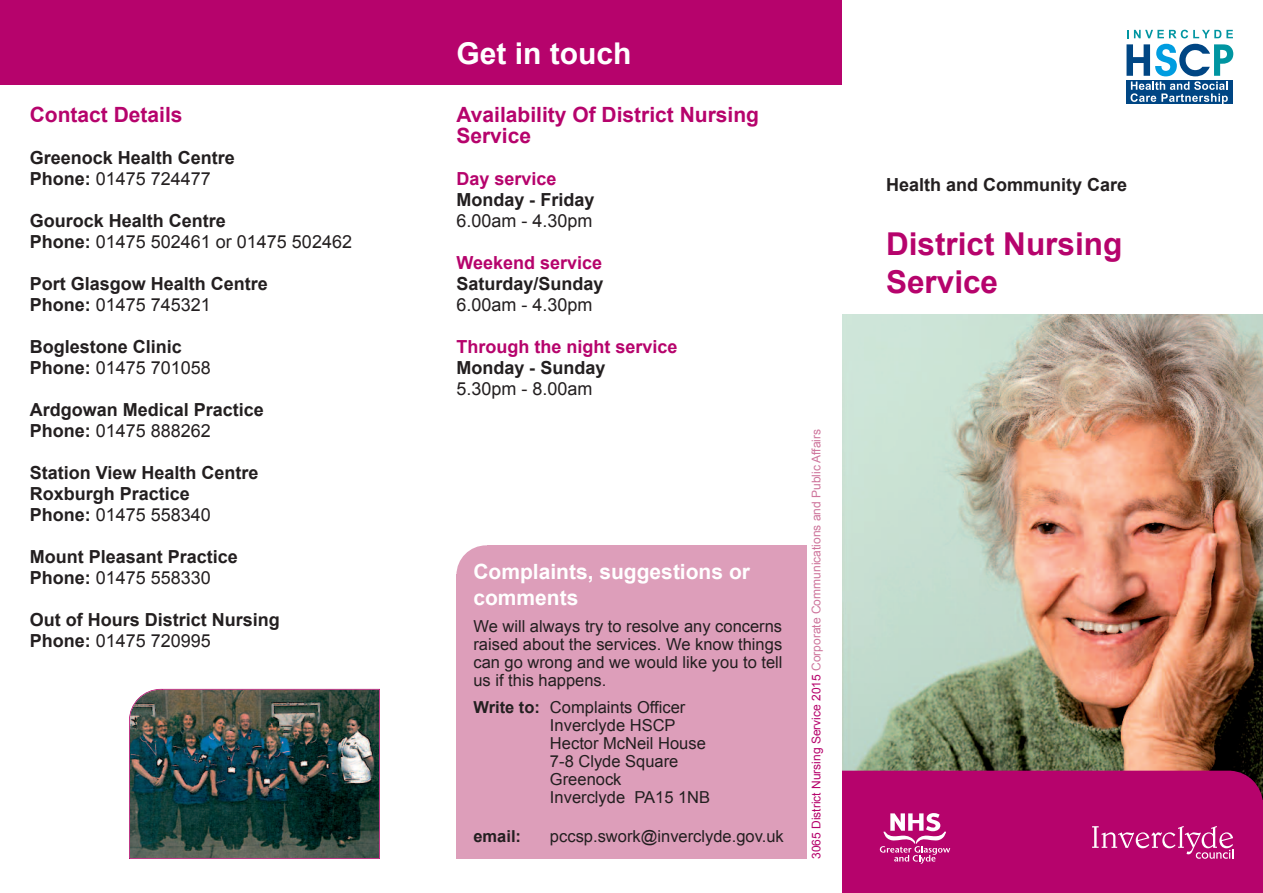
<style>
.page{position:relative;width:1263px;height:893px;background:#fff}
.page>*{position:absolute;margin:0;border:0;box-sizing:border-box;transform-origin:0 0}
.t1{font:700 31.5px/37.8px "Arial";color:#b6036c}
.t2{font:700 30px "Arial";color:#fff}
.t3{font:700 21px/21px "Arial";color:#b6036c}
.t4{font:700 21px/25.2px "Arial";color:#fff}
.t5{font:700 18px/21px "Arial";color:#231f20}
.t6{font:700 18px "Arial";color:#b6036c}
.t7{font:18px "Arial";color:#231f20}
.t8{font:16.5px/18px "Arial";color:#231f20;text-align:justify}
.t9{font:700 16.5px "Arial";color:#231f20}
.t10{font:12px "Arial";color:#ce759c}
.s1{font-weight:400}
.s2{font-weight:700}
.s3{color:#b6036c}
</style>
<div class="page">
<img style="left:842px;top:315px;width:421px;height:456px">
<div style="left:842px;top:771px;width:421px;height:122px;background:#b6036c"></div>
<svg style="left:1126px;top:44px;width:107px;height:60px"></svg>
<svg style="left:1127px;top:30px;width:106px;height:8px"></svg>
<svg style="left:880px;top:813px;width:70px;height:51px"></svg>
<svg style="left:1092px;top:826px;width:141px;height:33px;background:#c33086"></svg>
<div style="left:0;top:0;width:842px;height:85px;background:#b6036c"></div>
<div style="left:456px;top:545px;width:60px;height:60px;background:#dd9eba;border-radius:50%"></div>
<div style="left:487px;top:545px;width:319px;height:314px;background:#dd9eba"></div>
<div style="left:456px;top:575px;width:36px;height:284px;background:#dd9eba"></div>
<img style="left:129px;top:689px;width:251px;height:170px">
<p class="t3" style="left:30px;top:104px;width:154px">Contact Details</p>
<p class="t5" style="left:30px;top:147px;width:207px">Greenock Health Centre<br>Phone: <span class="s1">01475 724477</span></p>
<p class="t5" style="left:30px;top:210px;width:324px">Gourock Health Centre<br>Phone: <span class="s1">01475 502461 or 01475 502462</span></p>
<p class="t5" style="left:30px;top:273px;width:240px">Port Glasgow Health Centre<br>Phone: <span class="s1">01475 745321</span></p>
<p class="t5" style="left:30px;top:336px;width:183px">Boglestone Clinic<br>Phone: <span class="s1">01475 701058</span></p>
<p class="t5" style="left:30px;top:399px;width:236px">Ardgowan Medical Practice<br>Phone: <span class="s1">01475 888262</span></p>
<p class="t5" style="left:30px;top:462px;width:230px">Station View Health Centre<br>Roxburgh Practice<br>Phone: <span class="s1">01475 558340</span></p>
<p class="t5" style="left:30px;top:546px;width:210px">Mount Pleasant Practice<br>Phone: <span class="s1">01475 558330</span></p>
<p class="t5" style="left:30px;top:609px;width:252px">Out of Hours District Nursing<br>Phone: <span class="s1">01475 720995</span></p>
<h2 class="t2" style="left:456px;top:36px;width:176px">Get in touch</h2>
<p class="t3" style="left:456px;top:104px;width:304px">Availability Of District Nursing<br>Service</p>
<p class="t6" style="left:456px;top:168px;width:102px">Day service</p>
<p class="t5" style="left:456px;top:189px;width:140px">Monday - Friday</p>
<p class="t7" style="left:456px;top:210px;width:138px">6.00am - 4.30pm</p>
<p class="t6" style="left:456px;top:252px;width:147px">Weekend service</p>
<p class="t5" style="left:456px;top:273px;width:149px">Saturday/Sunday</p>
<p class="t7" style="left:456px;top:294px;width:138px">6.00am - 4.30pm</p>
<p class="t6" style="left:456px;top:336px;width:223px">Through the night service</p>
<p class="t5" style="left:456px;top:357px;width:151px">Monday - Sunday</p>
<p class="t7" style="left:456px;top:378px;width:138px">5.30pm - 8.00am</p>
<p class="t4" style="left:473px;top:559px;width:278px">Complaints, suggestions or comments</p>
<p class="t8" style="left:473px;top:617px;width:311px">We will always try to resolve any concerns raised about the services. We know things can go wrong and we would like you to tell us if this happens.</p>
<p class="t8" style="left:550px;top:698px;width:162px;text-align:left;text-indent:-77px"><span class="s2">Write to:</span> Complaints Officer<br>Inverclyde HSCP<br>Hector McNeil House<br>7-8 Clyde Square<br>Greenock<br>Inverclyde PA15 1NB</p>
<p class="t9" style="left:473px;top:827px;width:49px">email:</p>
<p class="t8" style="left:550px;top:827px;width:235px">pccsp.swork@inverclyde.gov.uk</p>
<p class="t10" style="left:810px;top:859px;width:431px;rotate:-90deg"><span class="s3">3065 District Nursing Service 2015</span> Corporate Communications and Public Affairs</p>
<p class="t5" style="left:886px;top:174px;width:243px">Health and Community Care</p>
<h1 class="t1" style="left:886px;top:225px;width:238px">District Nursing<br>Service</h1>
</div>
